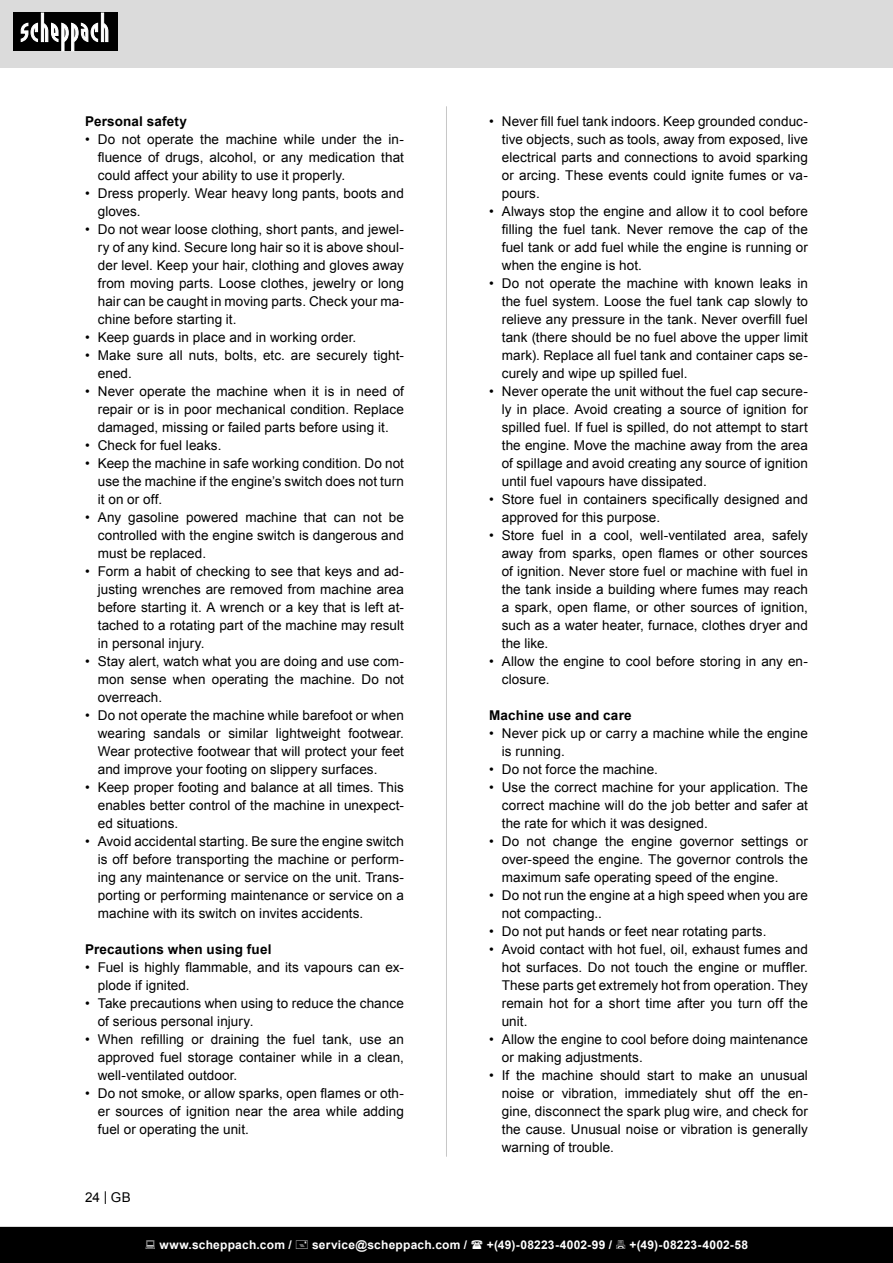
<style>
.page{position:relative;width:893px;height:1263px;background:#fff}
.page>*{position:absolute;margin:0;border:0;box-sizing:border-box;transform-origin:0 0}
.t1{font:13.5px/18px "Arial";letter-spacing:.005em;color:#000;text-align:justify}
.Grundtext_Bold{font:700 13.5px "Arial";letter-spacing:.015em;color:#000}
.t2{font:700 12px "Arial";letter-spacing:.02em;color:#fff}
</style>
<div class="page">
<div style="left:0;top:0;width:893px;height:67px;background:#dbdbdb"></div>
<div style="left:13px;top:13px;width:105px;height:38px;background:#000"></div>
<svg style="left:21px;top:13px;width:87px;height:38px"></svg>
<hr style="left:446px;top:106px;width:1px;height:1051px;background:#c7c7c7">
<div style="left:0;top:1227px;width:893px;height:36px;background:#000"></div>
<p class="Grundtext_Bold" style="left:85px;top:112px;width:103px">Personal safety</p>
<p class="t1" style="left:98px;top:130px;width:308px;text-indent:-13px">• Do not operate the machine while under the in&shy;fluence of drugs, alcohol, or any medication that could affect your ability to use it properly.</p>
<p class="t1" style="left:98px;top:184px;width:308px;text-indent:-13px">• Dress properly. Wear heavy long pants, boots and gloves.</p>
<p class="t1" style="left:98px;top:220px;width:308px;text-indent:-13px">• Do not wear loose clothing, short pants, and jewel&shy;ry of any kind. Secure long hair so it is above shoul&shy;der level. Keep your hair, clothing and gloves away from moving parts. Loose clothes, jewelry or long hair can be caught in moving parts. Check your ma&shy;chine before starting it.</p>
<p class="t1" style="left:85px;top:328px;width:273px">• Keep guards in place and in working order.</p>
<p class="t1" style="left:98px;top:346px;width:308px;text-indent:-13px">• Make sure all nuts, bolts, etc. are securely tight&shy;ened.</p>
<p class="t1" style="left:98px;top:382px;width:308px;text-indent:-13px">• Never operate the machine when it is in need of repair or is in poor mechanical condition. Replace damaged, missing or failed parts before using it.</p>
<p class="t1" style="left:85px;top:436px;width:138px">• Check for fuel leaks.</p>
<p class="t1" style="left:98px;top:454px;width:308px;text-indent:-13px">• Keep the machine in safe working condition. Do not use the machine if the engine’s switch does not turn it on or off.</p>
<p class="t1" style="left:98px;top:508px;width:308px;text-indent:-13px">• Any gasoline powered machine that can not be controlled with the engine switch is dangerous and must be replaced.</p>
<p class="t1" style="left:98px;top:562px;width:308px;text-indent:-13px">• Form a habit of checking to see that keys and ad&shy;justing wrenches are removed from machine area before starting it. A wrench or a key that is left at&shy;tached to a rotating part of the machine may result in personal injury.</p>
<p class="t1" style="left:98px;top:652px;width:308px;text-indent:-13px">• Stay alert, watch what you are doing and use com&shy;mon sense when operating the machine. Do not overreach.</p>
<p class="t1" style="left:98px;top:706px;width:308px;text-indent:-13px">• Do not operate the machine while barefoot or when wearing sandals or similar lightweight footwear.<br>Wear protective footwear that will protect your feet and improve your footing on slippery surfaces.</p>
<p class="t1" style="left:98px;top:778px;width:308px;text-indent:-13px">• Keep proper footing and balance at all times. This enables better control of the machine in unexpect&shy;ed situations.</p>
<p class="t1" style="left:98px;top:832px;width:308px;text-indent:-13px">• Avoid accidental starting. Be sure the engine switch is off before transporting the machine or perform&shy;ing any maintenance or service on the unit. Trans&shy;porting or performing maintenance or service on a machine with its switch on invites accidents.</p>
<p class="Grundtext_Bold" style="left:85px;top:940px;width:188px">Precautions when using fuel</p>
<p class="t1" style="left:98px;top:958px;width:308px;text-indent:-13px">• Fuel is highly flammable, and its vapours can ex&shy;plode if ignited.</p>
<p class="t1" style="left:98px;top:994px;width:308px;text-indent:-13px">• Take precautions when using to reduce the chance of serious personal injury.</p>
<p class="t1" style="left:98px;top:1030px;width:308px;text-indent:-13px">• When refilling or draining the fuel tank, use an approved fuel storage container while in a clean, well-ventilated outdoor.</p>
<p class="t1" style="left:98px;top:1084px;width:308px;text-indent:-13px">• Do not smoke, or allow sparks, open flames or oth&shy;er sources of ignition near the area while adding fuel or operating the unit.</p>
<p class="t1" style="left:85px;top:1188px;width:47px">24 | GB</p>
<p class="t1" style="left:502px;top:112px;width:308px;text-indent:-13px">• Never fill fuel tank indoors. Keep grounded conduc&shy;tive objects, such as tools, away from exposed, live electrical parts and connections to avoid sparking or arcing. These events could ignite fumes or va&shy;pours.</p>
<p class="t1" style="left:502px;top:202px;width:308px;text-indent:-13px">• Always stop the engine and allow it to cool before filling the fuel tank. Never remove the cap of the fuel tank or add fuel while the engine is running or when the engine is hot.</p>
<p class="t1" style="left:502px;top:274px;width:308px;text-indent:-13px">• Do not operate the machine with known leaks in the fuel system. Loose the fuel tank cap slowly to relieve any pressure in the tank. Never overfill fuel tank (there should be no fuel above the upper limit mark). Replace all fuel tank and container caps se&shy;curely and wipe up spilled fuel.</p>
<p class="t1" style="left:502px;top:382px;width:308px;text-indent:-13px">• Never operate the unit without the fuel cap secure&shy;ly in place. Avoid creating a source of ignition for spilled fuel. If fuel is spilled, do not attempt to start the engine. Move the machine away from the area of spillage and avoid creating any source of ignition until fuel vapours have dissipated.</p>
<p class="t1" style="left:502px;top:490px;width:308px;text-indent:-13px">• Store fuel in containers specifically designed and approved for this purpose.</p>
<p class="t1" style="left:502px;top:526px;width:308px;text-indent:-13px">• Store fuel in a cool, well-ventilated area, safely away from sparks, open flames or other sources of ignition. Never store fuel or machine with fuel in the tank inside a building where fumes may reach a spark, open flame, or other sources of ignition, such as a water heater, furnace, clothes dryer and the like.</p>
<p class="t1" style="left:502px;top:652px;width:308px;text-indent:-13px">• Allow the engine to cool before storing in any en&shy;closure.</p>
<p class="Grundtext_Bold" style="left:489px;top:706px;width:144px">Machine use and care</p>
<p class="t1" style="left:502px;top:724px;width:308px;text-indent:-13px">• Never pick up or carry a machine while the engine is running.</p>
<p class="t1" style="left:489px;top:760px;width:170px">• Do not force the machine.</p>
<p class="t1" style="left:502px;top:778px;width:308px;text-indent:-13px">• Use the correct machine for your application. The correct machine will do the job better and safer at the rate for which it was designed.</p>
<p class="t1" style="left:502px;top:832px;width:308px;text-indent:-13px">• Do not change the engine governor settings or over-speed the engine. The governor controls the maximum safe operating speed of the engine.</p>
<p class="t1" style="left:502px;top:886px;width:308px;text-indent:-13px">• Do not run the engine at a high speed when you are not compacting..</p>
<p class="t1" style="left:489px;top:922px;width:279px">• Do not put hands or feet near rotating parts.</p>
<p class="t1" style="left:502px;top:940px;width:308px;text-indent:-13px">• Avoid contact with hot fuel, oil, exhaust fumes and hot surfaces. Do not touch the engine or muffler.<br>These parts get extremely hot from operation. They remain hot for a short time after you turn off the unit.</p>
<p class="t1" style="left:502px;top:1030px;width:308px;text-indent:-13px">• Allow the engine to cool before doing maintenance or making adjustments.</p>
<p class="t1" style="left:502px;top:1066px;width:308px;text-indent:-13px">• If the machine should start to make an unusual noise or vibration, immediately shut off the en&shy;gine, disconnect the spark plug wire, and check for the cause. Unusual noise or vibration is generally warning of trouble.</p>
<p class="t2" style="left:159px;top:1236px;width:134px">www.scheppach.com /</p>
<p class="t2" style="left:312px;top:1236px;width:157px">service@scheppach.com /</p>
<p class="t2" style="left:487px;top:1236px;width:127px">+(49)-08223-4002-99 /</p>
<p class="t2" style="left:629px;top:1236px;width:120px">+(49)-08223-4002-58</p>
</div>
